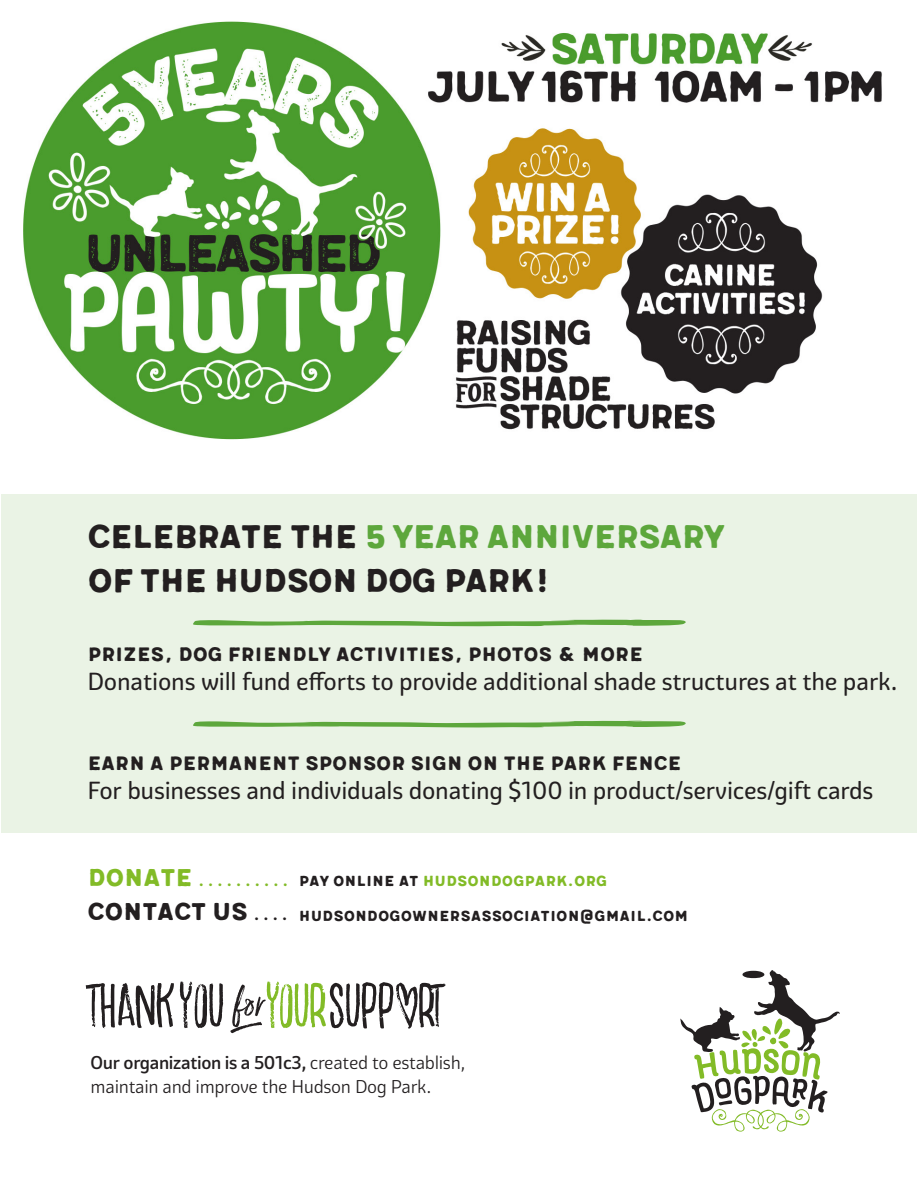
<style>
.page{position:relative;width:918px;height:1188px;background:#fff}
.page>*{position:absolute;margin:0;border:0;box-sizing:border-box;transform-origin:0 0}
.t1{font:75.9px "Lucky Fellas Serif";letter-spacing:-.02em;color:#231f20}
.t2{font:60.75px "Lucky Fellas Extras";color:#231f20}
.t3{font:40.5px "Meltow San 300 Handmade";letter-spacing:-.04em;color:#5da73c}
.t4{font:40.5px "Meltow San 300 Handmade";letter-spacing:-.04em;color:#231f20}
.t5{font:30px "Meltow San 300 Handmade";letter-spacing:-.02em;color:#231f20}
.t6{font:24px "Graviola Soft";letter-spacing:-.01em;color:#231f20}
.t7{font:24px "Meltow San 300 Handmade";letter-spacing:-.01em;color:#231f20}
.t8{font:18px "Meltow San 300 Handmade";color:#82bb27}
.t9{font:500 18px "Graviola Soft";letter-spacing:-.02em;color:#231f20}
.t10{font:18px "Meltow San 300 Handmade";color:#231f20}
.t11{font:18px "Graviola Soft";letter-spacing:-.02em;color:#231f20}
.s1{color:#231f20}
.s2{font-size:30px}
.s3{font-size:18px}
.s4{color:#82bb27}
.s5{font-family:"Lucky Fellas Extras";font-size:72px}
.s6{font-weight:400}
</style>
<div class="page">
<div style="left:1px;top:494px;width:916px;height:338px;background:#eaf3e5"></div>
<svg style="left:193px;top:620px;width:493px;height:6px;background:#7eb964"></svg>
<svg style="left:193px;top:721px;width:493px;height:6px;background:#7fb964"></svg>
<svg style="left:680px;top:970px;width:160px;height:162px"></svg>
<img style="left:23px;top:21px;width:859px;height:419px">
<p class="t3" style="left:87px;top:511px;width:639px"><span class="s1">CELEBRATE THE</span> 5 YEAR ANNIVERSARY</p>
<p class="t4" style="left:87px;top:555px;width:466px">OF THE HUDSON DOG PARK!</p>
<p class="t7" style="left:87px;top:639px;width:557px">Prizes, Dog friendly Activities, Photos &amp; more</p>
<p class="t6" style="left:87px;top:667px;width:811px">Donations will fund efforts to provide additional shade structures at the park.</p>
<p class="t7" style="left:87px;top:748px;width:596px">earn a permanent Sponsor Sign on the park fence</p>
<p class="t6" style="left:87px;top:776px;width:788px">For businesses and individuals donating $100 in product/services/gift cards</p>
<p class="t8" style="left:87px;top:869px;width:203px"><span class="s2">DONATE</span> ..........</p>
<p class="t5" style="left:87px;top:892px;width:202px">CONTACT US <span class="s3">. . . .</span></p>
<p class="t8" style="left:299px;top:870px;width:310px"><span class="s1">pay online at</span> hudsondogpark.org</p>
<p class="t10" style="left:299px;top:905px;width:391px">HudsonDogOwnersAssociation@gmail.com</p>
<p class="t1" style="left:87px;top:958px;width:361px">THANKYOU <sup>for</sup><span class="s4">YOUR</span> SUPP<span class="s5">N</span>RT</p>
<p class="t2" style="left:231px;top:982px;width:34px">u</p>
<p class="t9" style="left:91px;top:1051px;width:376px">Our organization is a 501c3, <span class="s6">created to establish,</span></p>
<p class="t11" style="left:91px;top:1076px;width:342px">maintain and improve the Hudson Dog Park.</p>
</div>
